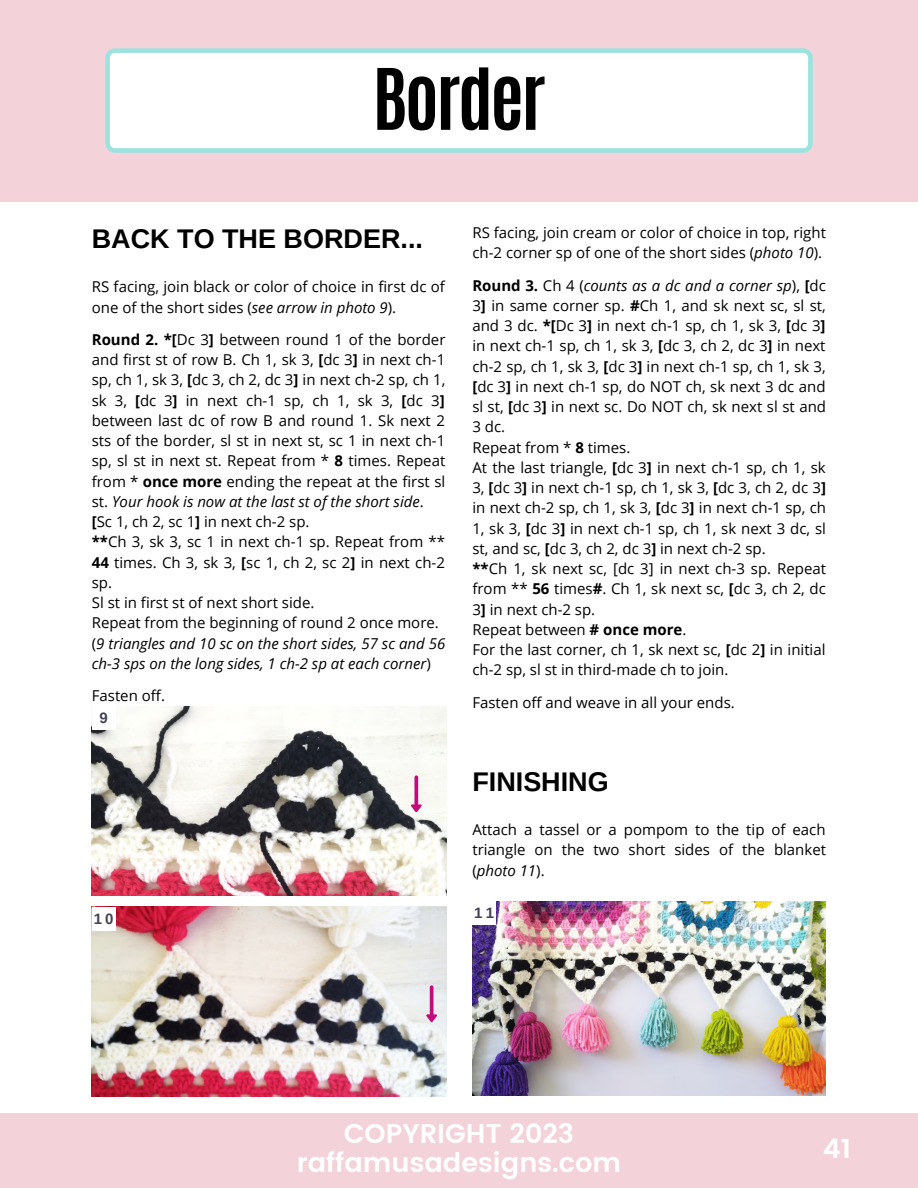
<style>
.page{position:relative;width:918px;height:1188px;background:#fff}
.page>*{position:absolute;margin:0;border:0;box-sizing:border-box;transform-origin:0 0}
.t1{font:700 72px "Antonio";letter-spacing:-.035em;color:#000}
.t2{font:600 27px/29.2px "Poppins";color:#fff;text-align:center}
.t3{font:700 27px "Arimo";color:#000}
.t4{font:15px/20.2px "Open Sans";color:#000;text-align:justify}
.t5{font:italic 15px/20.2px "Open Sans";color:#000}
.t6{font:700 15px "Arimo";color:#414253}
.s1{font-style:italic}
.s2{font-weight:700}
.s3{font-style:normal}
</style>
<div class="page">
<div style="left:0;top:1114px;width:918px;height:74px;background:#f3d3d9"></div>
<div style="left:0;top:0;width:918px;height:201px;background:#f3d3d9"></div>
<svg style="left:105px;top:48px;width:708px;height:105px;background:#f5fbfb"></svg>
<img style="left:92px;top:706px;width:354px;height:189px">
<img style="left:92px;top:907px;width:354px;height:190px">
<svg style="left:411px;top:775px;width:11px;height:37px"></svg>
<div style="left:92px;top:706px;width:24px;height:24px;background:#fff"></div>
<div style="left:92px;top:907px;width:24px;height:24px;background:#fff"></div>
<svg style="left:426px;top:985px;width:11px;height:37px"></svg>
<img style="left:472px;top:901px;width:353px;height:195px">
<div style="left:472px;top:901px;width:24px;height:24px;background:#fff"></div>
<p class="t1" style="left:372px;top:48px;width:175px">Border</p>
<p class="t3" style="left:92px;top:224px;width:333px">BACK TO THE BORDER...</p>
<p class="t4" style="left:472px;top:222px;width:355px">RS facing, join cream or color of choice in top, right ch-2 corner sp of one of the short sides (<span class="s1">photo 10</span>).</p>
<p class="t4" style="left:472px;top:275px;width:355px"><span class="s2">Round 3.</span> Ch 4 (<span class="s1">counts as a dc and a corner sp</span>), <span class="s2">[</span>dc 3<span class="s2">]</span> in same corner sp. <span class="s2">#</span>Ch 1, and sk next sc, sl st, and 3 dc. <span class="s2">*[</span>Dc 3<span class="s2">]</span> in next ch-1 sp, ch 1, sk 3, <span class="s2">[</span>dc 3<span class="s2">] </span>in next ch-1 sp, ch 1, sk 3, <span class="s2">[</span>dc 3, ch 2, dc 3<span class="s2">]</span> in next ch-2 sp, ch 1, sk 3, <span class="s2">[</span>dc 3<span class="s2">]</span> in next ch-1 sp, ch 1, sk 3, <span class="s2">[</span>dc 3<span class="s2">]</span> in next ch-1 sp, do NOT ch, sk next 3 dc and sl st, <span class="s2">[</span>dc 3<span class="s2">]</span> in next sc. Do NOT ch, sk next sl st and 3 dc.</p>
<p class="t4" style="left:472px;top:437px;width:160px">Repeat from * <span class="s2">8</span> times.</p>
<p class="t4" style="left:472px;top:457px;width:355px">At the last triangle, <span class="s2">[</span>dc 3<span class="s2">]</span> in next ch-1 sp, ch 1, sk 3, <span class="s2">[</span>dc 3<span class="s2">]</span> in next ch-1 sp, ch 1, sk 3, <span class="s2">[</span>dc 3, ch 2, dc 3<span class="s2">] </span>in next ch-2 sp, ch 1, sk 3, <span class="s2">[</span>dc 3<span class="s2">]</span> in next ch-1 sp, ch 1, sk 3, <span class="s2">[</span>dc 3<span class="s2">]</span> in next ch-1 sp, ch 1, sk next 3 dc, sl st, and sc, <span class="s2">[</span>dc 3, ch 2, dc 3<span class="s2">]</span> in next ch-2 sp.</p>
<p class="t4" style="left:472px;top:558px;width:355px"><span class="s2">**</span>Ch 1, sk next sc, [dc 3] in next ch-3 sp. Repeat from ** <span class="s2">56</span> times<span class="s2">#</span>. Ch 1, sk next sc, <span class="s2">[</span>dc 3, ch 2, dc 3<span class="s2">]</span> in next ch-2 sp.</p>
<p class="t4" style="left:472px;top:619px;width:216px">Repeat between <span class="s2"># once more</span>.</p>
<p class="t4" style="left:472px;top:639px;width:355px">For the last corner, ch 1, sk next sc, <span class="s2">[</span>dc 2<span class="s2">]</span> in initial ch-2 sp, sl st in third-made ch to join.</p>
<p class="t4" style="left:472px;top:692px;width:264px">Fasten off and weave in all your ends.</p>
<p class="t6" style="left:100px;top:709px;width:10px">9</p>
<p class="t4" style="left:92px;top:276px;width:355px">RS facing, join black or color of choice in first dc of one of the short sides (<span class="s1">see arrow in photo 9</span>).</p>
<p class="t4" style="left:92px;top:329px;width:355px"><span class="s2">Round 2. *[</span>Dc 3<span class="s2">]</span> between round 1 of the border and first st of row B. Ch 1, sk 3, <span class="s2">[</span>dc 3<span class="s2">]</span> in next ch-1 sp, ch 1, sk 3, <span class="s2">[</span>dc 3, ch 2, dc 3<span class="s2">]</span> in next ch-2 sp, ch 1, sk 3, <span class="s2">[</span>dc 3<span class="s2">]</span> in next ch-1 sp, ch 1, sk 3, <span class="s2">[</span>dc 3<span class="s2">] </span>between last dc of row B and round 1. Sk next 2 sts of the border, sl st in next st, sc 1 in next ch-1 sp, sl st in next st. Repeat from * <span class="s2">8</span> times. Repeat from * <span class="s2">once more</span> ending the repeat at the first sl st. <span class="s1">Your hook is now at the last st of the short side</span>.</p>
<p class="t4" style="left:92px;top:511px;width:219px"><span class="s2">[</span>Sc 1, ch 2, sc 1<span class="s2">]</span> in next ch-2 sp.</p>
<p class="t4" style="left:92px;top:531px;width:355px"><span class="s2">**</span>Ch 3, sk 3, sc 1 in next ch-1 sp. Repeat from ** <span class="s2">44</span> times. Ch 3, sk 3, <span class="s2">[</span>sc 1, ch 2, sc 2<span class="s2">]</span> in next ch-2 sp.</p>
<p class="t4" style="left:92px;top:592px;width:224px">Sl st in first st of next short side.</p>
<p class="t4" style="left:92px;top:612px;width:349px">Repeat from the beginning of round 2 once more.</p>
<p class="t5" style="left:92px;top:633px;width:355px"><span class="s3">(</span>9 triangles and 10 sc on the short sides, 57 sc and 56 ch-3 sps on the long sides, 1 ch-2 sp at each corner<span class="s3">)</span></p>
<p class="t4" style="left:92px;top:685px;width:75px">Fasten off.</p>
<p class="t3" style="left:472px;top:767px;width:138px">FINISHING</p>
<p class="t6" style="left:94px;top:910px;width:21px">10</p>
<p class="t4" style="left:472px;top:819px;width:355px">Attach a tassel or a pompom to the tip of each triangle on the two short sides of the blanket (<span class="s1">photo 11</span>).</p>
<p class="t6" style="left:474px;top:904px;width:21px">11</p>
<p class="t2" style="left:297px;top:1119px;width:326px">COPYRIGHT 2023 raffamusadesigns.com</p>
<p class="t2" style="left:823px;top:1134px;width:30px">41</p>
</div>
